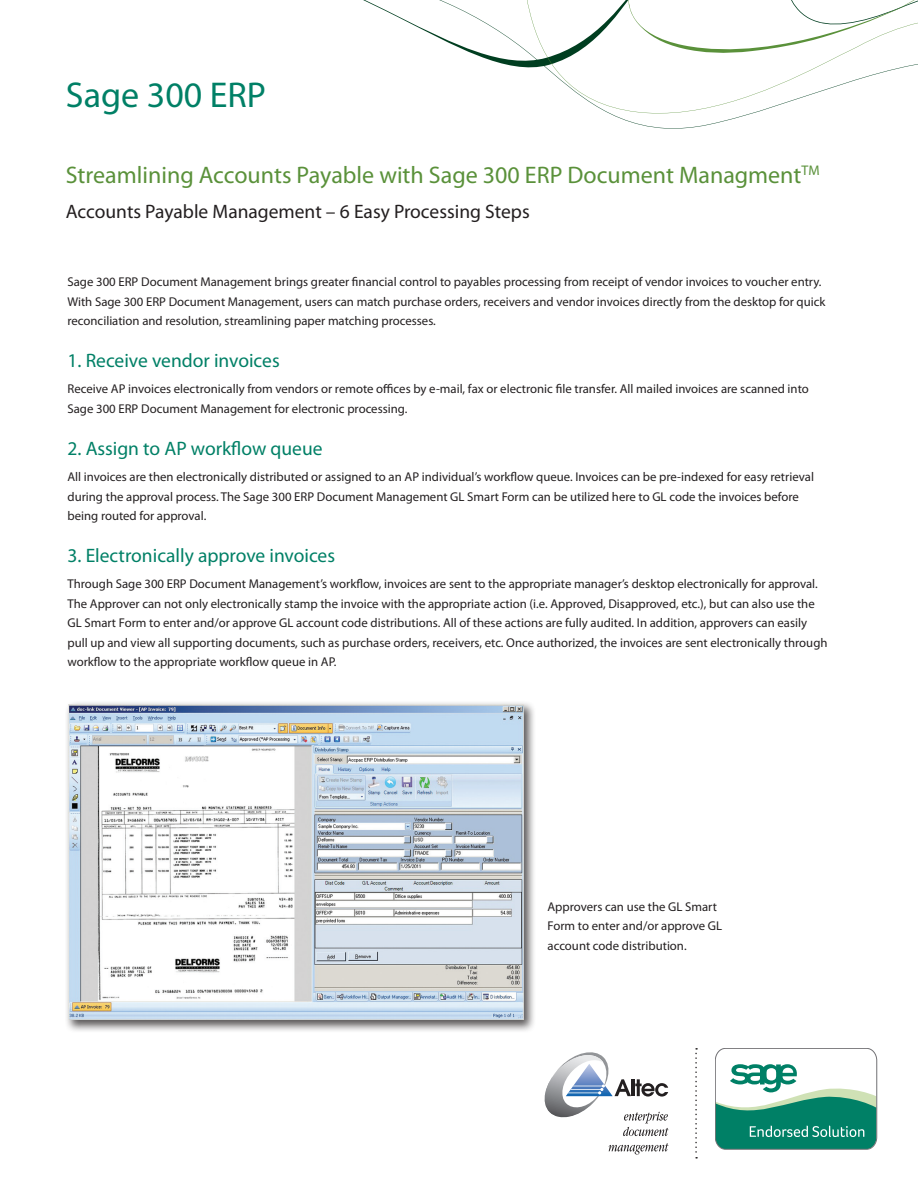
<style>
.page{position:relative;width:918px;height:1188px;background:#fff}
.page>*{position:absolute;margin:0;border:0;box-sizing:border-box;transform-origin:0 0}
.t1{font:36px "Myriad Pro";color:#008066}
.t2{font:24px "Myriad Pro";color:#5a913a}
.Subheads{font:19.5px "Myriad Pro";color:#008066}
.t3{font:19.5px "Myriad Pro";color:#231f20}
.Body_Copy{font:12.75px/19.5px "Myriad Pro";color:#231f20}
</style>
<div class="page">
<svg style="left:695px;top:1048px;width:2px;height:111px"></svg>
<svg style="left:363px;top:0;width:555px;height:113px"></svg>
<svg style="left:609px;top:1143px;width:60px;height:12px"></svg>
<svg style="left:544px;top:1052px;width:125px;height:84px"></svg>
<div style="left:65px;top:701px;width:472px;height:332px;background:#231f20;opacity:.75"></div>
<img style="left:68px;top:704px;width:456px;height:316px">
<svg style="left:715px;top:1048px;width:162px;height:102px"></svg>
<p class="t1" style="left:66px;top:73px;width:202px">Sage 300 ERP</p>
<p class="t2" style="left:66px;top:161px;width:755px">Streamlining Accounts Payable with Sage 300 ERP Document Managment<sup>TM</sup></p>
<p class="t3" style="left:66px;top:199px;width:465px">Accounts Payable Management – 6 Easy Processing Steps</p>
<p class="Body_Copy" style="left:68px;top:272px;width:760px">Sage 300 ERP Document Management brings greater financial control to payables processing from receipt of vendor invoices to voucher entry.<br>With Sage 300 ERP Document Management, users can match purchase orders, receivers and vendor invoices directly from the desktop for quick reconciliation and resolution, streamlining paper matching processes.</p>
<p class="Subheads" style="left:68px;top:348px;width:214px">1. Receive vendor invoices</p>
<p class="Body_Copy" style="left:68px;top:379px;width:743px">Receive AP invoices electronically from vendors or remote offices by e-mail, fax or electronic file transfer. All mailed invoices are scanned into<br>Sage 300 ERP Document Management for electronic processing.</p>
<p class="Subheads" style="left:68px;top:436px;width:257px">2. Assign to AP workflow queue</p>
<p class="Body_Copy" style="left:68px;top:467px;width:748px">All invoices are then electronically distributed or assigned to an AP individual’s workflow queue. Invoices can be pre-indexed for easy retrieval during the approval process. The Sage 300 ERP Document Management GL Smart Form can be utilized here to GL code the invoices before being routed for approval.</p>
<p class="Subheads" style="left:68px;top:543px;width:269px">3. Electronically approve invoices</p>
<p class="Body_Copy" style="left:68px;top:574px;width:762px">Through Sage 300 ERP Document Management’s workflow, invoices are sent to the appropriate manager’s desktop electronically for approval.<br>The Approver can not only electronically stamp the invoice with the appropriate action (i.e. Approved, Disapproved, etc.), but can also use the GL Smart Form to enter and/or approve GL account code distributions. All of these actions are fully audited. In addition, approvers can easily pull up and view all supporting documents, such as purchase orders, receivers, etc. Once authorized, the invoices are sent electronically through workflow to the appropriate workflow queue in AP.</p>
<p class="Body_Copy" style="left:548px;top:897px;width:176px">Approvers can use the GL Smart<br>Form to enter and/or approve GL account code distribution.</p>
</div>
